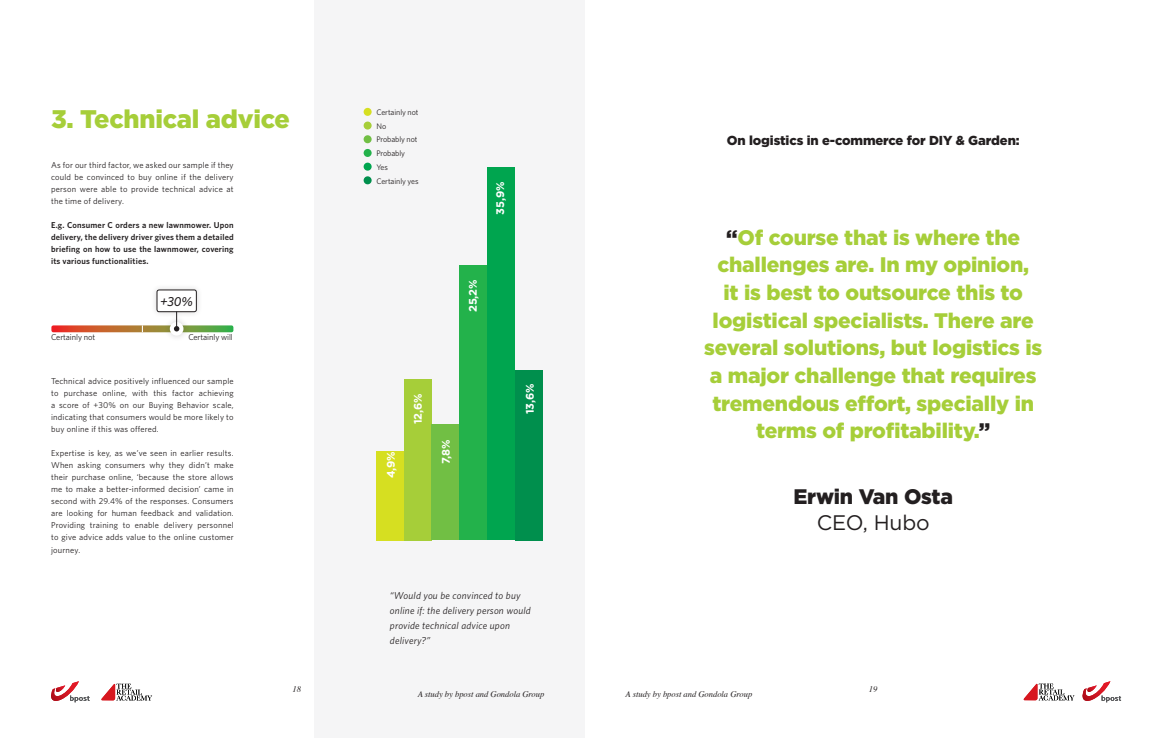
<style>
.page{position:relative;width:1170px;height:738px;background:#fff}
.page>*{position:absolute;margin:0;border:0;box-sizing:border-box;transform-origin:0 0}
.t1{font:900 25.4px "Gotham";letter-spacing:-.01em;color:#a6ce39}
.t2{font:900 21px/27.6px "Gotham";letter-spacing:-.01em;color:#a6ce39;text-align:center}
.t3{font:900 21px "Gotham";letter-spacing:-.01em;color:#231f20}
.t4{font:21px "Gotham";letter-spacing:-.01em;color:#231f20}
.t5{font:italic 500 13.1px "Whitney";color:#231f20}
.t6{font:900 13px "Gotham";letter-spacing:-.01em;color:#231f20}
.t7{font:700 11px "Gotham";letter-spacing:-.02em;color:#fff}
.t8{font:italic 10px/15px "Whitney";letter-spacing:.02em;color:#231f20}
.t9{font:8.5px/12px "Whitney";letter-spacing:.02em;color:#231f20;text-align:justify}
.t10{font:600 8.5px/12px "Whitney";letter-spacing:.02em;color:#231f20;text-align:justify}
.t11{font:italic 8.5px "Times";color:#231f20}
.t12{font:8.4px "Whitney";letter-spacing:-.01em;color:#231f20}
.t13{font:8px/13.7px "Whitney";letter-spacing:-.01em;color:#231f20}
.s1{color:#231f20}
</style>
<div class="page">
<div style="left:315px;top:0;width:270px;height:737px;background:#f5f5f6"></div>
<svg style="left:101px;top:683px;width:51px;height:17px"></svg>
<svg style="left:1023px;top:683px;width:51px;height:16px"></svg>
<svg style="left:51px;top:681px;width:39px;height:20px"></svg>
<svg style="left:1082px;top:681px;width:38px;height:20px"></svg>
<div style="left:363px;top:135px;width:8px;height:8px;background:#71bf44;border-radius:50%"></div>
<div style="left:363px;top:108px;width:8px;height:8px;background:#d6df21;border-radius:50%"></div>
<div style="left:363px;top:121px;width:8px;height:8px;background:#a6ce39;border-radius:50%"></div>
<div style="left:363px;top:149px;width:8px;height:8px;background:#23b24b;border-radius:50%"></div>
<div style="left:363px;top:162px;width:8px;height:8px;background:#00a54f;border-radius:50%"></div>
<div style="left:363px;top:176px;width:8px;height:8px;background:#008f4d;border-radius:50%"></div>
<div style="left:376px;top:451px;width:27px;height:89px;background:#d6df21"></div>
<div style="left:403px;top:378px;width:28px;height:162px;background:#a6ce39"></div>
<div style="left:431px;top:424px;width:28px;height:116px;background:#71bf44"></div>
<div style="left:459px;top:265px;width:28px;height:275px;background:#23b24b"></div>
<div style="left:487px;top:167px;width:27px;height:373px;background:#00a54f"></div>
<div style="left:514px;top:369px;width:28px;height:171px;background:#008f4d"></div>
<div style="left:163px;top:315px;width:27px;height:26px;background:#fbfbfb"></div>
<div style="left:170px;top:322px;width:13px;height:13px;background:#fff;border-radius:50%"></div>
<div style="left:150px;top:283px;width:53px;height:51px;background:#231f20;opacity:.2"></div>
<div style="left:157px;top:290px;width:39px;height:21px;background:#fff;border-radius:2px"></div>
<div style="left:157px;top:289px;width:39px;height:23px;border:1px solid #231f20;border-radius:2px"></div>
<svg style="left:51px;top:311px;width:182px;height:21px"></svg>
<h1 class="t1" style="left:51px;top:102px;width:240px">3. Technical advice</h1>
<p class="t9" style="left:51px;top:159px;width:184px">As for our third factor, we asked our sample if they could be convinced to buy online if the delivery person were able to provide technical advice at the time of delivery.</p>
<p class="t10" style="left:51px;top:219px;width:184px">E.g. Consumer C orders a new lawnmower. Upon delivery, the delivery driver gives them a detailed briefing on how to use the lawnmower, covering its various functionalities.</p>
<h3 class="t5" style="left:160px;top:292px;width:34px">+30%</h3>
<p class="t12" style="left:51px;top:331px;width:46px">Certainly not</p>
<p class="t12" style="left:188px;top:331px;width:46px">Certainly will</p>
<p class="t9" style="left:51px;top:375px;width:184px">Technical advice positively influenced our sample to purchase online, with this factor achieving a score of +30% on our Buying Behavior scale, indicating that consumers would be more likely to buy online if this was offered.</p>
<p class="t9" style="left:51px;top:447px;width:184px">Expertise is key, as we’ve seen in earlier results.<br>When asking consumers why they didn’t make their purchase online, ‘because the store allows me to make a better-informed decision’ came in second with 29.4% of the responses. Consumers are looking for human feedback and validation.<br>Providing training to enable delivery personnel to give advice adds value to the online customer journey.</p>
<p class="t13" style="left:376px;top:105px;width:43px">Certainly not<br>No</p>
<p class="t13" style="left:376px;top:146px;width:44px">Probably<br>Yes<br>Certainly yes</p>
<p class="t13" style="left:376px;top:132px;width:43px">Probably not</p>
<p class="t7" style="left:493px;top:214px;width:34px;rotate:-90deg">35,9%</p>
<p class="t7" style="left:465px;top:311px;width:34px;rotate:-90deg">25,2%</p>
<p class="t7" style="left:383px;top:477px;width:28px;rotate:-90deg">4,9%</p>
<p class="t7" style="left:410px;top:424px;width:32px;rotate:-90deg">12,6%</p>
<p class="t7" style="left:438px;top:463px;width:26px;rotate:-90deg">7,8%</p>
<p class="t7" style="left:522px;top:414px;width:32px;rotate:-90deg">13,6%</p>
<p class="t8" style="left:390px;top:587px;width:142px">“Would you be convinced to buy online if: the delivery person would provide technical advice upon delivery?”</p>
<h3 class="t6" style="left:726px;top:131px;width:294px">On logistics in e-commerce for DIY &amp; Garden:</h3>
<p class="t2" style="left:704px;top:223px;width:339px"><span class="s1">“</span>Of course that is where the challenges are. In my opinion,<br>it is best to outsource this to logistical specialists. There are several solutions, but logistics is a major challenge that requires tremendous effort, specially in terms of profitability.<span class="s1">”</span></p>
<h2 class="t3" style="left:793px;top:482px;width:161px">Erwin Van Osta</h2>
<h2 class="t4" style="left:816px;top:509px;width:114px">CEO, Hubo</h2>
<p class="t11" style="left:292px;top:681px;width:10px">18</p>
<p class="t11" style="left:868px;top:681px;width:10px">19</p>
<p class="t11" style="left:625px;top:686px;width:128px">A study by bpost and Gondola Group</p>
<p class="t11" style="left:417px;top:686px;width:128px">A study by bpost and Gondola Group</p>
</div>
